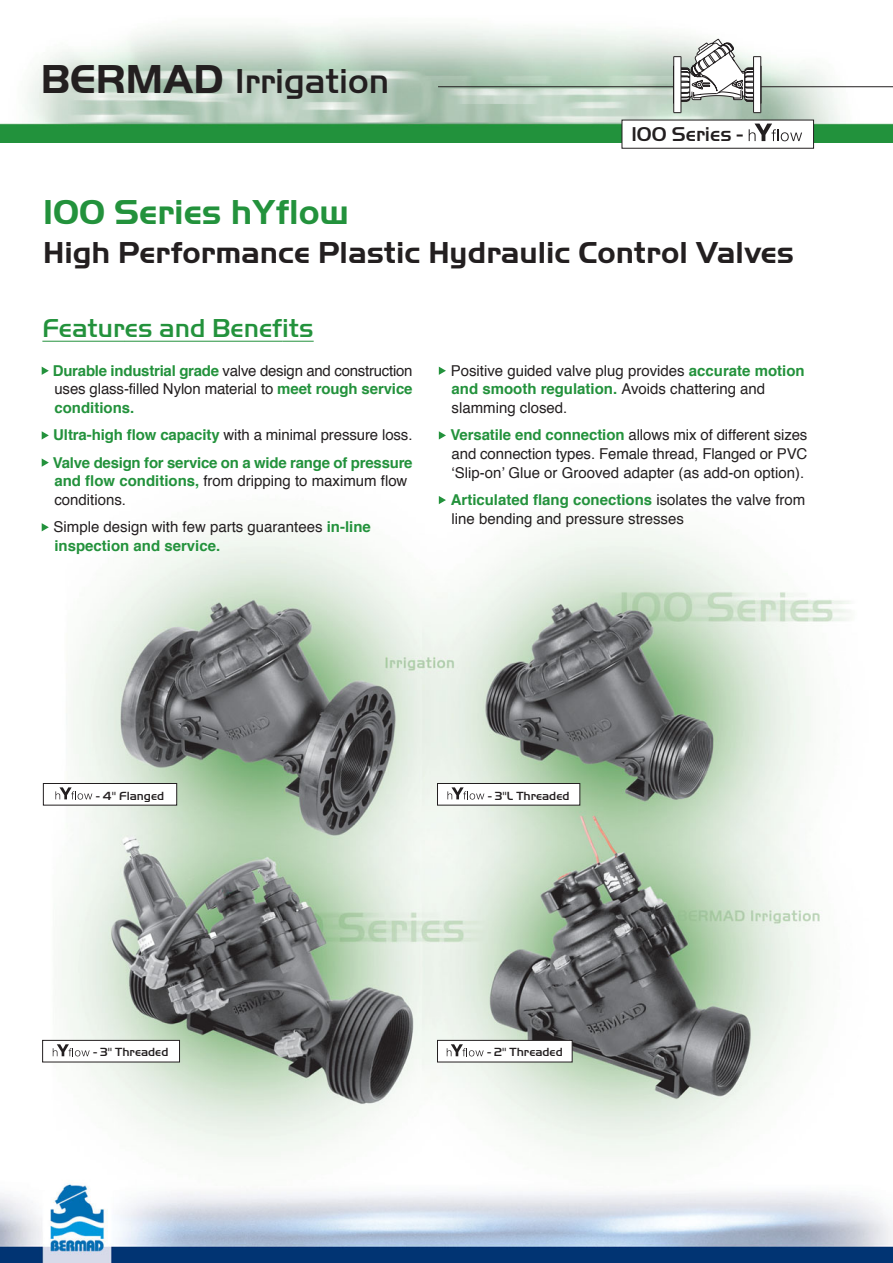
<style>
.page{position:relative;width:893px;height:1263px;background:#fff}
.page>*{position:absolute;margin:0;border:0;box-sizing:border-box;transform-origin:0 0}
.t1{font:500 36px "Handel Got D";color:#231f20}
.t2{font:700 36px "Handel Got D";color:#23923c}
.t3{font:700 31.5px "Handel Got D";color:#231f20}
.t4{font:500 27px "Handel Got D";color:#23923c}
.t5{font:500 20.85px "Handel Got D";color:#231f20}
.t6{font:15px/18.8px "Helvetica";color:#231f20}
.t7{font:700 15px/27.2px "Helvetica";letter-spacing:-.015em;color:#23923c}
.t8{font:500 12.3px "Handel Got D";color:#231f20}
.s1{font-weight:700;font-size:42px}
.s2{font-weight:700;color:#23923c}
.s3{font-weight:400;color:#231f20}
</style>
<div class="page">
<img style="left:0;top:26px;width:892px;height:116px">
<img style="left:0;top:496px;width:892px;height:766px">
<div style="left:621px;top:120px;width:192px;height:29px;background:#fff;border:1px solid #231f20"></div>
<hr style="left:438px;top:86px;width:454px;height:1px;background:#231f20">
<svg style="left:748px;top:124px;width:54px;height:17px"></svg>
<div style="left:43px;top:784px;width:134px;height:21px;background:#fff"></div>
<div style="left:43px;top:783px;width:134px;height:22px;border:1px solid #231f20"></div>
<div style="left:437px;top:784px;width:143px;height:21px;background:#fff"></div>
<div style="left:437px;top:783px;width:143px;height:22px;border:1px solid #231f20"></div>
<div style="left:43px;top:1040px;width:136px;height:22px;background:#fff"></div>
<div style="left:42px;top:1040px;width:138px;height:22px;border:1px solid #231f20"></div>
<svg style="left:42px;top:367px;width:7px;height:8px"></svg>
<svg style="left:42px;top:431px;width:7px;height:9px"></svg>
<svg style="left:42px;top:459px;width:7px;height:8px"></svg>
<svg style="left:42px;top:523px;width:7px;height:8px"></svg>
<svg style="left:439px;top:367px;width:7px;height:8px"></svg>
<svg style="left:439px;top:431px;width:7px;height:9px"></svg>
<svg style="left:439px;top:496px;width:7px;height:8px"></svg>
<svg style="left:42px;top:341px;width:17px;height:1px"></svg>
<hr style="left:59px;top:341px;width:66px;height:1px;background:#23923c">
<hr style="left:125px;top:341px;width:157px;height:1px;background:#23923c">
<hr style="left:282px;top:341px;width:32px;height:1px;background:#23923c">
<svg style="left:55px;top:787px;width:37px;height:13px"></svg>
<svg style="left:672px;top:38px;width:89px;height:76px"></svg>
<svg style="left:447px;top:787px;width:37px;height:13px"></svg>
<svg style="left:53px;top:1044px;width:37px;height:12px"></svg>
<div style="left:437px;top:1040px;width:135px;height:22px;background:#fff"></div>
<div style="left:437px;top:1040px;width:135px;height:22px;border:1px solid #231f20"></div>
<svg style="left:446px;top:1044px;width:37px;height:12px"></svg>
<h1 class="t1" style="left:41px;top:69px;width:350px"><span class="s1">BERMAD</span> Irrigation</h1>
<h3 class="t5" style="left:631px;top:127px;width:113px">100 Series -</h3>
<h1 class="t2" style="left:43px;top:201px;width:307px">100 Series hYflow</h1>
<h2 class="t3" style="left:43px;top:242px;width:752px">High Performance Plastic Hydraulic Control Valves</h2>
<h3 class="t4" style="left:42px;top:319px;width:273px">Features and Benefits</h3>
<p class="t6" style="left:53px;top:362px;width:361px;text-align:justify"><span class="s2">Durable industrial grade</span> valve design and construction uses glass-filled Nylon material to <span class="s2">meet rough service conditions.</span></p>
<p class="t7" style="left:53px;top:423px;width:361px">Ultra-high flow capacity <span class="s3">with a minimal pressure loss.<br></span>Valve design for service on a wide range of pressure</p>
<p class="t6" style="left:54px;top:473px;width:354px"><span class="s2">and flow conditions,</span> from dripping to maximum flow conditions.</p>
<p class="t6" style="left:54px;top:519px;width:319px">Simple design with few parts guarantees <span class="s2">in-line inspection and service.</span></p>
<p class="t6" style="left:450px;top:362px;width:355px">Positive guided valve plug provides <span class="s2">accurate motion and smooth regulation.</span> Avoids chattering and slamming closed.</p>
<p class="t6" style="left:450px;top:427px;width:358px;text-align:justify"><span class="s2">Versatile end connection</span> allows mix of different sizes and connection types. Female thread, Flanged or PVC ‘Slip-on’ Glue or Grooved adapter (as add-on option).</p>
<p class="t6" style="left:450px;top:492px;width:356px"><span class="s2">Articulated flang conections</span> isolates the valve from line bending and pressure stresses</p>
<p class="t8" style="left:96px;top:791px;width:69px">- 4" Flanged</p>
<p class="t8" style="left:488px;top:791px;width:83px">- 3"L Threaded</p>
<p class="t8" style="left:94px;top:1048px;width:76px">- 3" Threaded</p>
<p class="t8" style="left:487px;top:1048px;width:77px">- 2" Threaded</p>
</div>
